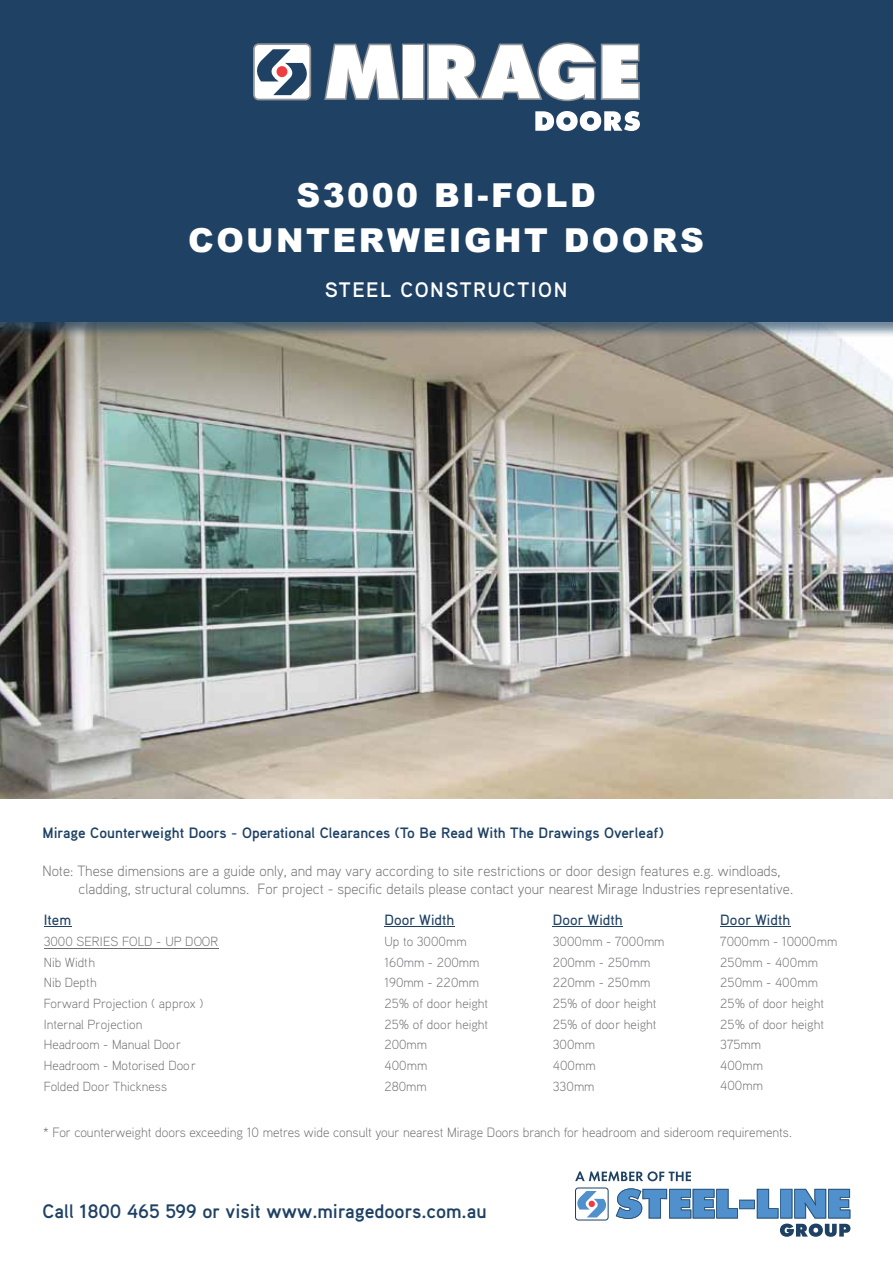
<style>
.page{position:relative;width:893px;height:1263px;background:#fff}
.page>*{position:absolute;margin:0;border:0;box-sizing:border-box;transform-origin:0 0}
.t1{font:900 33px/45px "Arial";letter-spacing:.075em;color:#fff;text-align:center}
.t2{font:700 21px "Aaux Pro";letter-spacing:.075em;color:#fff}
.t3{font:700 19.5px "Aaux Pro";color:#1e4164}
.t4{font:700 15px "Aaux Pro";color:#1e4164}
.t5{font:300 14.85px/17.9px "Aaux Pro";color:#6d6e71}
.t6{font:500 14.85px "Aaux Pro";color:#1e4164}
.t7{font:300 13.5px "Aaux Pro";color:#6e6f72}
.t8{font:300 13.2px/20.5px "Aaux Pro";color:#6e6f72}
</style>
<div class="page">
<img style="left:0;top:338px;width:893px;height:461px">
<div style="left:0;top:0;width:893px;height:338px;background:#214563;opacity:.63"></div>
<div style="left:0;top:0;width:893px;height:321px;background:#1e4164"></div>
<svg style="left:575px;top:1187px;width:34px;height:33px"></svg>
<svg style="left:616px;top:1188px;width:234px;height:49px"></svg>
<svg style="left:575px;top:1171px;width:116px;height:10px"></svg>
<svg style="left:253px;top:43px;width:59px;height:57px"></svg>
<svg style="left:535px;top:111px;width:105px;height:20px"></svg>
<svg style="left:324px;top:42px;width:316px;height:59px"></svg>
<svg style="left:44px;top:926px;width:27px;height:1px"></svg>
<svg style="left:384px;top:926px;width:31px;height:1px"></svg>
<hr style="left:415px;top:926px;width:40px;height:1px;background:#1e4164">
<svg style="left:553px;top:926px;width:30px;height:1px"></svg>
<hr style="left:583px;top:926px;width:40px;height:1px;background:#1e4164">
<svg style="left:720px;top:926px;width:31px;height:1px"></svg>
<hr style="left:751px;top:926px;width:40px;height:1px;background:#1e4164">
<hr style="left:44px;top:948px;width:59px;height:1px;background:#6e6f72">
<hr style="left:111px;top:948px;width:55px;height:1px;background:#6e6f72">
<svg style="left:166px;top:948px;width:52px;height:1px"></svg>
<h1 class="t1" style="left:188px;top:172px;width:517px">S3000 BI-FOLD<br>COUNTERWEIGHT DOORS</h1>
<h2 class="t2" style="left:325px;top:276px;width:244px">STEEL CONSTRUCTION</h2>
<p class="t4" style="left:43px;top:824px;width:622px">Mirage Counterweight Doors - Operational Clearances (To Be Read With The Drawings Overleaf)</p>
<p class="t5" style="left:79px;top:862px;width:716px;text-indent:-36px">Note: These dimensions are a guide only, and may vary according to site restrictions or door design features e.g. windloads, cladding, structural columns. For project - specific details please contact your nearest Mirage Industries representative.</p>
<p class="t6" style="left:44px;top:910px;width:29px">Item</p>
<p class="t6" style="left:384px;top:910px;width:71px">Door Width</p>
<p class="t6" style="left:553px;top:910px;width:71px">Door Width</p>
<p class="t6" style="left:720px;top:910px;width:71px">Door Width</p>
<p class="t8" style="left:44px;top:931px;width:176px">3000 SERIES FOLD - UP DOOR<br>Nib Width<br>Nib Depth<br>Forward Projection ( approx )<br>Internal Projection<br>Headroom - Manual Door<br>Headroom - Motorised Door<br>Folded Door Thickness</p>
<p class="t8" style="left:384px;top:931px;width:105px">Up to 3000mm<br>160mm - 200mm<br>190mm - 220mm<br>25% of door height<br>25% of door height<br>200mm<br>400mm<br>280mm</p>
<p class="t8" style="left:553px;top:931px;width:113px">3000mm - 7000mm<br>200mm - 250mm<br>220mm - 250mm<br>25% of door height<br>25% of door height<br>300mm<br>400mm<br>330mm</p>
<p class="t8" style="left:720px;top:931px;width:119px">7000mm - 10000mm<br>250mm - 400mm<br>250mm - 400mm<br>25% of door height<br>25% of door height<br>375mm<br>400mm<br>400mm</p>
<p class="t7" style="left:43px;top:1124px;width:750px">* For counterweight doors exceeding 10 metres wide consult your nearest Mirage Doors branch for headroom and sideroom requirements.</p>
<h3 class="t3" style="left:43px;top:1199px;width:446px">Call 1800 465 599 or visit www.miragedoors.com.au</h3>
</div>
